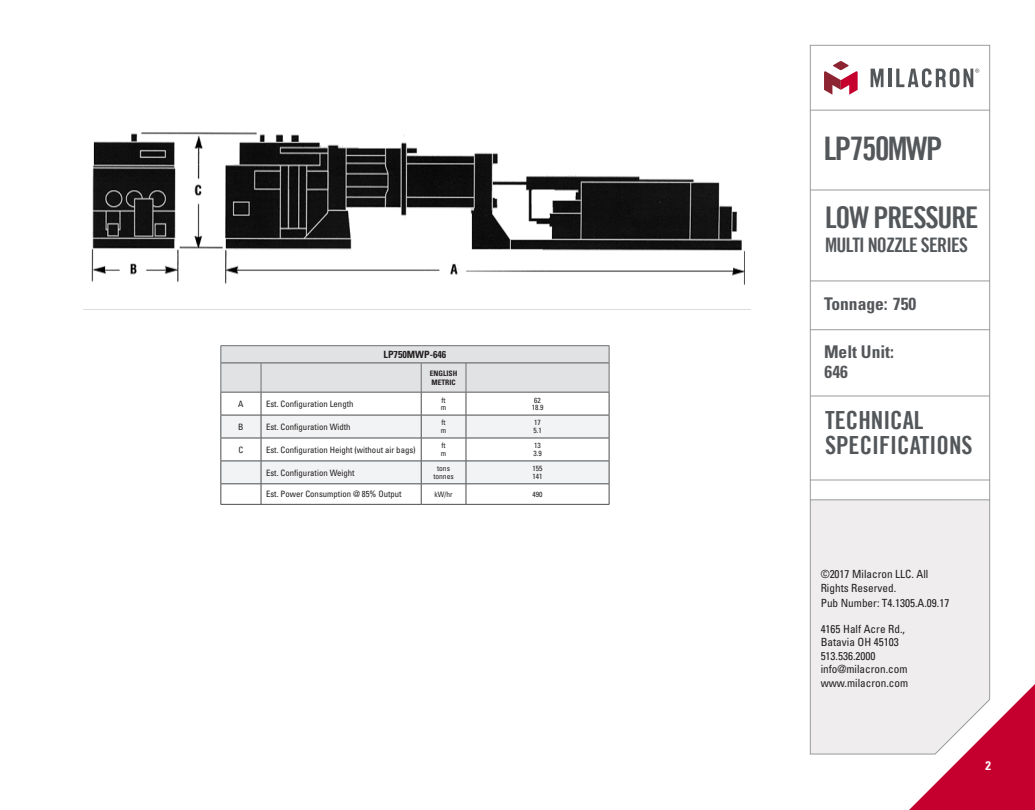
<style>
.page{position:relative;width:1035px;height:810px;background:#fff}
.page>*{position:absolute;margin:0;border:0;box-sizing:border-box;transform-origin:0 0}
.First_Title_Line{font:32.5px "Trade Gothic LT Bold Cond Twenty";letter-spacing:-.05em;color:#54575a}
.Second_Title_Line{font:30px "Trade Gothic LT Bold Cond Twenty";letter-spacing:-.04em;color:#54575a}
.t1{font:25px/25px "Trade Gothic LT Bold Cond Twenty";color:#54575a}
.Third_Title_Line{font:20px "Trade Gothic LT Bold Cond Twenty";letter-spacing:-.04em;color:#54575a}
.Tonnage___Frame_Titl{font:700 condensed 17.5px "Univers";color:#54575a}
.t2{font:700 condensed 12.5px "Univers";color:#fff}
.Sidebar_Small_Text{font:condensed 11.25px/13.5px "Univers";color:#231f20}
.Table_Header_Row{font:700 condensed 10px "Univers";color:#231f20}
.Table_Left_Column{font:condensed 8.75px "Univers";color:#231f20}
.Table_Data_6pt_Cente{font:condensed 7.5px "Univers";color:#231f20}
.Table_Header_Row-2{font:700 condensed 7.5px "Univers";color:#231f20}
</style>
<div class="page">
<svg style="left:909px;top:684px;width:126px;height:126px"></svg>
<svg style="left:810px;top:45px;width:180px;height:710px"></svg>
<hr style="left:811px;top:110px;width:178px;height:1px;background:#54575a">
<hr style="left:811px;top:190px;width:178px;height:1px;background:#54575a">
<hr style="left:811px;top:281px;width:178px;height:1px;background:#54575a">
<hr style="left:811px;top:329px;width:178px;height:1px;background:#54575a">
<hr style="left:811px;top:396px;width:178px;height:1px;background:#54575a">
<hr style="left:811px;top:500px;width:178px;height:1px;background:#54575a">
<hr style="left:811px;top:480px;width:178px;height:1px;background:#54575a">
<svg style="left:871px;top:69px;width:13px;height:18px"></svg>
<hr style="left:888px;top:69px;width:3px;height:18px;background:#54575a">
<svg style="left:824px;top:61px;width:34px;height:34px"></svg>
<svg style="left:896px;top:68px;width:83px;height:19px"></svg>
<img style="left:83px;top:132px;width:667px;height:178px">
<hr style="left:221px;top:504px;width:40px;height:1px;background:#4b4c4d">
<hr style="left:261px;top:504px;width:160px;height:1px;background:#4b4c4d">
<hr style="left:421px;top:504px;width:45px;height:1px;background:#4b4c4d">
<hr style="left:221px;top:345px;width:40px;height:1px;background:#6c6e70">
<hr style="left:261px;top:345px;width:160px;height:1px;background:#6c6e70">
<hr style="left:421px;top:345px;width:45px;height:1px;background:#6c6e70">
<hr style="left:466px;top:345px;width:143px;height:1px;background:#6c6e70">
<svg style="left:221px;top:346px;width:389px;height:158px"></svg>
<hr style="left:466px;top:504px;width:143px;height:1px;background:#4b4c4d">
<p class="Table_Header_Row" style="left:384px;top:348px;width:64px">LP750MWP-646</p>
<p class="Table_Header_Row-2" style="left:430px;top:368px;width:29px">ENGLISH</p>
<p class="Table_Header_Row-2" style="left:432px;top:377px;width:26px">METRIC</p>
<p class="Table_Left_Column" style="left:238px;top:398px;width:7px">A</p>
<p class="Table_Left_Column" style="left:266px;top:398px;width:89px">Est. Configuration Length</p>
<p class="Table_Data_6pt_Cente" style="left:442px;top:395px;width:6px">ft</p>
<p class="Table_Data_6pt_Cente" style="left:441px;top:403px;width:7px">m</p>
<p class="Table_Data_6pt_Cente" style="left:534px;top:395px;width:8px">62</p>
<p class="Table_Data_6pt_Cente" style="left:532px;top:403px;width:13px">18.9</p>
<p class="Table_Left_Column" style="left:238px;top:421px;width:7px">B</p>
<p class="Table_Left_Column" style="left:266px;top:421px;width:86px">Est. Configuration Width</p>
<p class="Table_Data_6pt_Cente" style="left:442px;top:418px;width:6px">ft</p>
<p class="Table_Data_6pt_Cente" style="left:441px;top:426px;width:7px">m</p>
<p class="Table_Data_6pt_Cente" style="left:534px;top:418px;width:8px">17</p>
<p class="Table_Data_6pt_Cente" style="left:533px;top:426px;width:10px">5.1</p>
<p class="Table_Left_Column" style="left:239px;top:444px;width:6px">C</p>
<p class="Table_Left_Column" style="left:266px;top:444px;width:151px">Est. Configuration Height (without air bags)</p>
<p class="Table_Data_6pt_Cente" style="left:442px;top:441px;width:6px">ft</p>
<p class="Table_Data_6pt_Cente" style="left:441px;top:448px;width:7px">m</p>
<p class="Table_Data_6pt_Cente" style="left:534px;top:441px;width:8px">13</p>
<p class="Table_Data_6pt_Cente" style="left:533px;top:448px;width:10px">3.9</p>
<p class="Table_Left_Column" style="left:266px;top:467px;width:90px">Est. Configuration Weight</p>
<p class="Table_Data_6pt_Cente" style="left:437px;top:464px;width:14px">tons</p>
<p class="Table_Data_6pt_Cente" style="left:433px;top:471px;width:22px">tonnes</p>
<p class="Table_Data_6pt_Cente" style="left:533px;top:464px;width:11px">155</p>
<p class="Table_Data_6pt_Cente" style="left:533px;top:471px;width:11px">141</p>
<p class="Table_Left_Column" style="left:266px;top:489px;width:137px">Est. Power Consumption @ 85% Output</p>
<p class="Table_Data_6pt_Cente" style="left:434px;top:489px;width:20px">kW/hr</p>
<p class="Table_Data_6pt_Cente" style="left:533px;top:489px;width:11px">490</p>
<p class="First_Title_Line" style="left:824px;top:129px;width:120px">LP750MWP</p>
<p class="Second_Title_Line" style="left:825px;top:199px;width:155px">LOW PRESSURE</p>
<p class="Third_Title_Line" style="left:825px;top:233px;width:144px">MULTI NOZZLE SERIES</p>
<p class="Tonnage___Frame_Titl" style="left:824px;top:293px;width:94px">Tonnage: 750</p>
<h3 class="Tonnage___Frame_Titl" style="left:824px;top:341px;width:71px">Melt Unit:</h3>
<p class="Tonnage___Frame_Titl" style="left:825px;top:361px;width:25px">646</p>
<h3 class="t1" style="left:825px;top:407px;width:149px">TECHNICAL<br>SPECIFICATIONS</h3>
<p class="Sidebar_Small_Text" style="left:821px;top:567px;width:109px">©2017 Milacron LLC. All<br>Rights Reserved.</p>
<p class="Sidebar_Small_Text" style="left:821px;top:596px;width:130px">Pub Number: T4.1305.A.09.17</p>
<p class="Sidebar_Small_Text" style="left:821px;top:622px;width:89px">4165 Half Acre Rd.,<br>Batavia OH 45103<br>513.536.2000 info@milacron.com www.milacron.com</p>
<p class="t2" style="left:985px;top:758px;width:7px">2</p>
</div>
